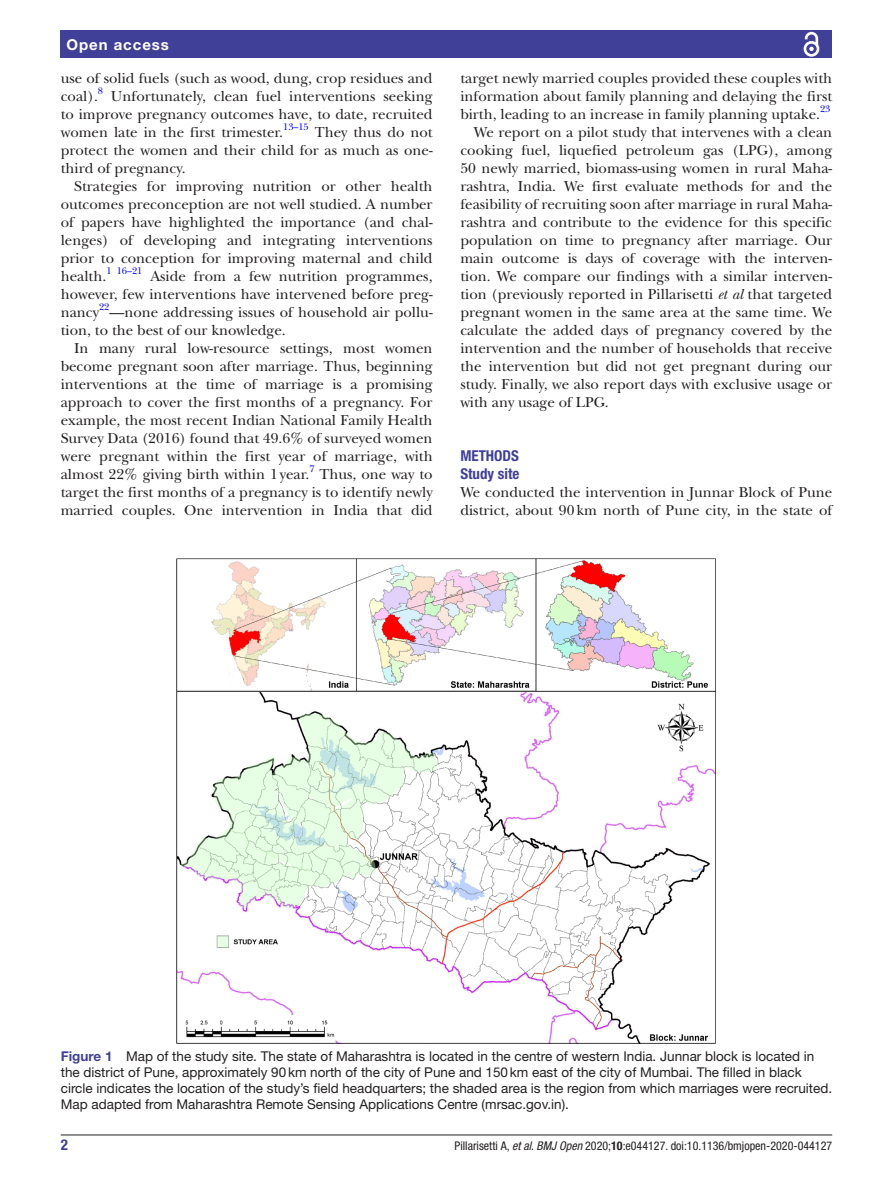
<style>
.page{position:relative;width:893px;height:1191px;background:#fff}
.page>*{position:absolute;margin:0;border:0;box-sizing:border-box;transform-origin:0 0}
.t1{font:15px/18px "New Baskerville";color:#231f20;text-align:justify}
.t2{font:700 condensed 15px/18px "Helvetica Neue LT Std";color:#414099}
.t3{font:700 15px "Helvetica Neue LT Std";letter-spacing:.065em;color:#fff}
.t4{font:13.5px/16.2px "Helvetica Neue LT Std";color:#231f20}
.t5{font:condensed 12px "Helvetica Neue LT Std";color:#231f20}
.t6{font:9.9px "New Baskerville";color:#00f}
.s1{font-style:italic}
.s2{font-weight:700;color:#414099}
.s3{font-weight:700}
</style>
<div class="page">
<hr style="left:61px;top:1134px;width:771px;height:1px;background:#231f20">
<div style="left:61px;top:31px;width:771px;height:27px;background:#414099"></div>
<svg style="left:803px;top:31px;width:17px;height:26px"></svg>
<img style="left:176px;top:558px;width:540px;height:485px">
<p class="t3" style="left:66px;top:35px;width:104px">Open access</p>
<p class="t1" style="left:61px;top:69px;width:373px">use of solid fuels (such as wood, dung, crop residues and coal).</p>
<p class="t6" style="left:98px;top:85px;width:7px">8</p>
<p class="t1" style="left:61px;top:87px;width:373px;text-indent:50px">Unfortunately, clean fuel interventions seeking to improve pregnancy outcomes have, to date, recruited women late in the first trimester.</p>
<p class="t6" style="left:283px;top:121px;width:27px">13–15</p>
<p class="t1" style="left:61px;top:123px;width:373px;text-indent:254px">They thus do not protect the women and their child for as much as one&shy;third of pregnancy.</p>
<p class="t1" style="left:61px;top:177px;width:373px;text-indent:14px">Strategies for improving nutrition or other health outcomes preconception are not well studied. A number of papers have highlighted the importance (and chal&shy;lenges) of developing and integrating interventions prior to conception for improving maternal and child health.</p>
<p class="t6" style="left:106px;top:265px;width:38px">1 16–21</p>
<p class="t1" style="left:61px;top:267px;width:373px;text-indent:90px">Aside from a few nutrition programmes, however, few interventions have intervened before preg&shy;nancy</p>
<p class="t6" style="left:99px;top:301px;width:12px">22</p>
<p class="t1" style="left:61px;top:303px;width:373px;text-indent:49px">—none addressing issues of household air pollu&shy;tion, to the best of our knowledge.</p>
<p class="t1" style="left:61px;top:339px;width:373px;text-indent:14px">In many rural low-resource settings, most women become pregnant soon after marriage. Thus, beginning interventions at the time of marriage is a promising approach to cover the first months of a pregnancy. For example, the most recent Indian National Family Health Survey Data (2016) found that 49.6% of surveyed women were pregnant within the first year of marriage, with almost 22% giving birth within 1year.<sup>7</sup> Thus, one way to target the first months of a pregnancy is to identify newly married couples. One intervention in India that did</p>
<p class="t1" style="left:460px;top:69px;width:373px">target newly married couples provided these couples with information about family planning and delaying the first birth, leading to an increase in family planning uptake.</p>
<p class="t6" style="left:820px;top:103px;width:12px">23</p>
<p class="t1" style="left:460px;top:123px;width:373px;text-indent:14px">We report on a pilot study that intervenes with a clean cooking fuel, liquefied petroleum gas (LPG), among 50 newly married, biomass-using women in rural Maha&shy;rashtra, India. We first evaluate methods for and the feasibility of recruiting soon after marriage in rural Maha&shy;rashtra and contribute to the evidence for this specific population on time to pregnancy after marriage. Our main outcome is days of coverage with the interven&shy;tion. We compare our findings with a similar interven&shy;tion (previously reported in Pillarisetti <span class="s1">et al</span> that targeted pregnant women in the same area at the same time. We calculate the added days of pregnancy covered by the intervention and the number of households that receive the intervention but did not get pregnant during our study. Finally, we also report days with exclusive usage or with any usage of LPG.</p>
<p class="t2" style="left:460px;top:446px;width:61px">METHODS<br>Study site</p>
<p class="t1" style="left:460px;top:483px;width:373px">We conducted the intervention in Junnar Block of Pune district, about 90km north of Pune city, in the state of</p>
<p class="t4" style="left:61px;top:1047px;width:773px"><span class="s2">Figure 1</span> Map of the study site. The state of Maharashtra is located in the centre of western India. Junnar block is located in the district of Pune, approximately 90km north of the city of Pune and 150km east of the city of Mumbai. The filled in black circle indicates the location of the study’s field headquarters; the shaded area is the region from which marriages were recruited.<br>Map adapted from Maharashtra Remote Sensing Applications Centre (mrsac.gov.in).</p>
<p class="t2" style="left:61px;top:1135px;width:9px">2</p>
<p class="t5" style="left:455px;top:1138px;width:379px">Pillarisetti A, <span class="s1">et al</span>. <span class="s1">BMJ Open</span> 2020;<span class="s3">10</span>:e044127. doi:10.1136/bmjopen-2020-044127</p>
</div>
